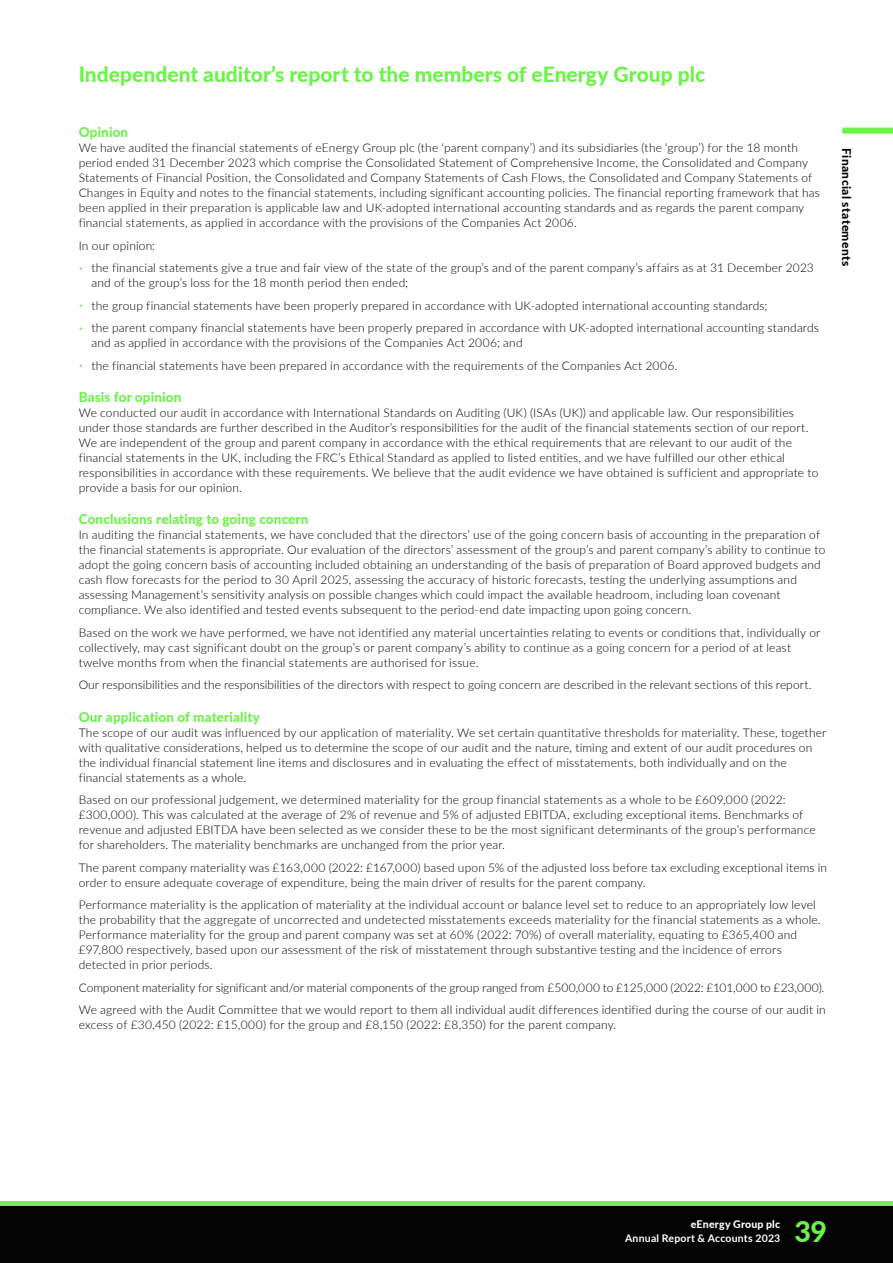
<style>
.page{position:relative;width:893px;height:1263px;background:#fff}
.page>*{position:absolute;margin:0;border:0;box-sizing:border-box;transform-origin:0 0}
.t1{font:900 28.5px "Lato";color:#6cf349}
.t2{font:900 21px "Lato";color:#6cf349}
.t3{font:900 13.5px "Lato";letter-spacing:.01em;color:#6cf349}
.t4{font:300 12px/15px "Lato";letter-spacing:.01em;color:#000}
.t5{font:900 12px "Lato";letter-spacing:.035em;color:#000}
.t6{font:700 10.5px "Lato";letter-spacing:.02em;color:#fff}
.t7{font:900 10.5px "Lato";letter-spacing:.02em;color:#fff}
</style>
<div class="page">
<div style="left:0;top:1205px;width:893px;height:58px;background:#040404"></div>
<hr style="left:0;top:1201px;width:893px;height:4px;background:#6cf349">
<div style="left:842px;top:128px;width:51px;height:6px;background:#6cf349"></div>
<h2 class="t2" style="left:79px;top:61px;width:628px">Independent auditor’s report to the members of eEnergy Group plc</h2>
<p class="t3" style="left:79px;top:124px;width:51px">Opinion</p>
<p class="t4" style="left:79px;top:140px;width:743px">We have audited the financial statements of eEnergy Group plc (the ‘parent company’) and its subsidiaries (the ‘group’) for the 18 month period ended 31 December 2023 which comprise the Consolidated Statement of Comprehensive Income, the Consolidated and Company Statements of Financial Position, the Consolidated and Company Statements of Cash Flows, the Consolidated and Company Statements of Changes in Equity and notes to the financial statements, including significant accounting policies. The financial reporting framework that has been applied in their preparation is applicable law and UK-adopted international accounting standards and as regards the parent company financial statements, as applied in accordance with the provisions of the Companies Act 2006.</p>
<p class="t4" style="left:79px;top:238px;width:78px">In our opinion:</p>
<p class="t4" style="left:91px;top:260px;width:724px;text-indent:-13px"><sup>•</sup> the financial statements give a true and fair view of the state of the group’s and of the parent company’s affairs as at 31 December 2023 and of the group’s loss for the 18 month period then ended;</p>
<p class="t4" style="left:79px;top:298px;width:690px"><sup>•</sup> the group financial statements have been properly prepared in accordance with UK-adopted international accounting standards;</p>
<p class="t4" style="left:91px;top:320px;width:729px;text-indent:-13px"><sup>•</sup> the parent company financial statements have been properly prepared in accordance with UK-adopted international accounting standards and as applied in accordance with the provisions of the Companies Act 2006; and</p>
<p class="t4" style="left:79px;top:358px;width:600px"><sup>•</sup> the financial statements have been prepared in accordance with the requirements of the Companies Act 2006.</p>
<p class="t3" style="left:79px;top:389px;width:104px">Basis for opinion</p>
<p class="t4" style="left:79px;top:405px;width:741px">We conducted our audit in accordance with International Standards on Auditing (UK) (ISAs (UK)) and applicable law. Our responsibilities under those standards are further described in the Auditor’s responsibilities for the audit of the financial statements section of our report.<br>We are independent of the group and parent company in accordance with the ethical requirements that are relevant to our audit of the financial statements in the UK, including the FRC’s Ethical Standard as applied to listed entities, and we have fulfilled our other ethical responsibilities in accordance with these requirements. We believe that the audit evidence we have obtained is sufficient and appropriate to provide a basis for our opinion.</p>
<p class="t3" style="left:79px;top:511px;width:231px">Conclusions relating to going concern</p>
<p class="t4" style="left:79px;top:527px;width:748px">In auditing the financial statements, we have concluded that the directors’ use of the going concern basis of accounting in the preparation of the financial statements is appropriate. Our evaluation of the directors’ assessment of the group’s and parent company’s ability to continue to adopt the going concern basis of accounting included obtaining an understanding of the basis of preparation of Board approved budgets and cash flow forecasts for the period to 30 April 2025, assessing the accuracy of historic forecasts, testing the underlying assumptions and assessing Management’s sensitivity analysis on possible changes which could impact the available headroom, including loan covenant compliance. We also identified and tested events subsequent to the period-end date impacting upon going concern.</p>
<p class="t4" style="left:79px;top:625px;width:743px">Based on the work we have performed, we have not identified any material uncertainties relating to events or conditions that, individually or collectively, may cast significant doubt on the group’s or parent company’s ability to continue as a going concern for a period of at least twelve months from when the financial statements are authorised for issue.</p>
<p class="t4" style="left:79px;top:677px;width:734px">Our responsibilities and the responsibilities of the directors with respect to going concern are described in the relevant sections of this report.</p>
<p class="t3" style="left:79px;top:708px;width:183px">Our application of materiality</p>
<p class="t4" style="left:79px;top:724px;width:749px">The scope of our audit was influenced by our application of materiality. We set certain quantitative thresholds for materiality. These, together with qualitative considerations, helped us to determine the scope of our audit and the nature, timing and extent of our audit procedures on the individual financial statement line items and disclosures and in evaluating the effect of misstatements, both individually and on the financial statements as a whole.</p>
<p class="t4" style="left:79px;top:792px;width:738px">Based on our professional judgement, we determined materiality for the group financial statements as a whole to be £609,000 (2022: £300,000). This was calculated at the average of 2% of revenue and 5% of adjusted EBITDA, excluding exceptional items. Benchmarks of revenue and adjusted EBITDA have been selected as we consider these to be the most significant determinants of the group’s performance for shareholders. The materiality benchmarks are unchanged from the prior year.</p>
<p class="t4" style="left:79px;top:859px;width:750px">The parent company materiality was £163,000 (2022: £167,000) based upon 5% of the adjusted loss before tax excluding exceptional items in order to ensure adequate coverage of expenditure, being the main driver of results for the parent company.</p>
<p class="t4" style="left:79px;top:897px;width:744px">Performance materiality is the application of materiality at the individual account or balance level set to reduce to an appropriately low level the probability that the aggregate of uncorrected and undetected misstatements exceeds materiality for the financial statements as a whole.<br>Performance materiality for the group and parent company was set at 60% (2022: 70%) of overall materiality, equating to £365,400 and £97,800 respectively, based upon our assessment of the risk of misstatement through substantive testing and the incidence of errors detected in prior periods.</p>
<p class="t4" style="left:79px;top:976px;width:749px;line-height:22.5px">Component materiality for significant and/or material components of the group ranged from £500,000 to £125,000 (2022: £101,000 to £23,000).<br>We agreed with the Audit Committee that we would report to them all individual audit differences identified during the course of our audit in</p>
<p class="t4" style="left:79px;top:1017px;width:539px">excess of £30,450 (2022: £15,000) for the group and £8,150 (2022: £8,350) for the parent company.</p>
<p class="t5" style="left:854px;top:148px;width:120px;rotate:90deg">Financial statements</p>
<p class="t7" style="left:691px;top:1218px;width:91px">eEnergy Group plc</p>
<p class="t6" style="left:625px;top:1231px;width:157px">Annual Report &amp; Accounts 2023</p>
<h1 class="t1" style="left:794px;top:1213px;width:34px">39</h1>
</div>
